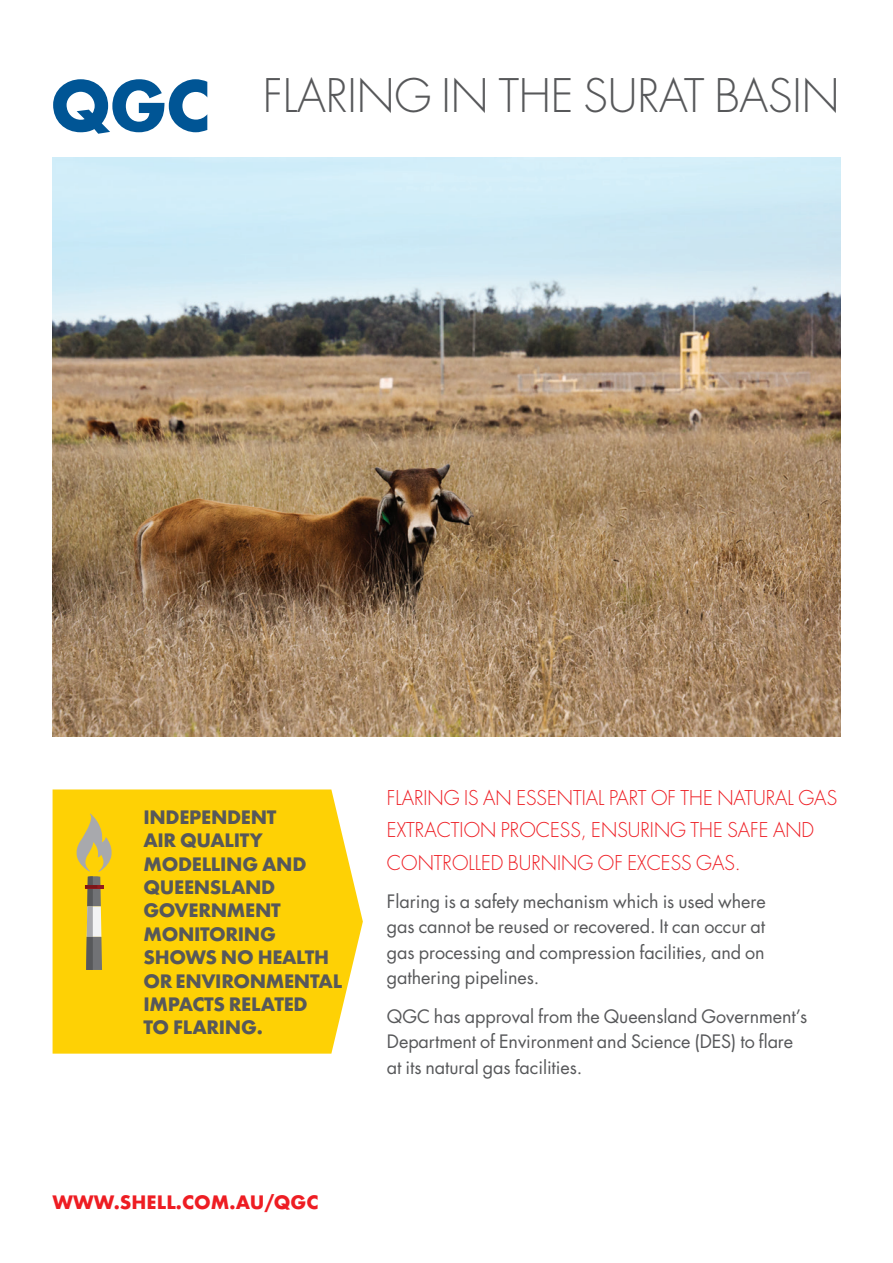
<style>
.page{position:relative;width:893px;height:1263px;background:#fff}
.page>*{position:absolute;margin:0;border:0;box-sizing:border-box;transform-origin:0 0}
.t1{font:300 45px "Futura";letter-spacing:-.005em;color:#57585a}
.t2{font:300 19.8px/32.4px "Futura";color:#ee1d23}
.t3{font:18px/25.5px "Futura";letter-spacing:-.005em;color:#57585a;text-align:justify}
.t4{font:700 18px/23.4px "Futura";letter-spacing:-.02em;color:#57585a}
.t5{font:700 18px "Futura";color:#ee1d23}
</style>
<div class="page">
<img style="left:53px;top:158px;width:787px;height:579px">
<div style="left:53px;top:789px;width:310px;height:265px;background:#fed105"></div>
<svg style="left:53px;top:79px;width:154px;height:55px"></svg>
<svg style="left:76px;top:814px;width:36px;height:156px;background:#d4b83f"></svg>
<h1 class="t1" style="left:263px;top:67px;width:578px">FLARING IN THE SURAT BASIN</h1>
<p class="t4" style="left:144px;top:805px;width:200px">INDEPENDENT<br>AIR QUALITY<br>MODELLING AND<br>QUEENSLAND<br>GOVERNMENT<br>MONITORING<br>SHOWS NO HEALTH<br>OR ENVIRONMENTAL<br>IMPACTS RELATED<br>TO FLARING.</p>
<p class="t2" style="left:387px;top:782px;width:452px">FLARING IS AN ESSENTIAL PART OF THE NATURAL GAS<br>EXTRACTION PROCESS, ENSURING THE SAFE AND<br>CONTROLLED BURNING OF EXCESS GAS.</p>
<p class="t3" style="left:387px;top:888px;width:380px">Flaring is a safety mechanism which is used where gas cannot be reused or recovered. It can occur at gas processing and compression facilities, and on gathering pipelines.</p>
<p class="t3" style="left:387px;top:1003px;width:422px;text-align:left">QGC has approval from the Queensland Government’s<br>Department of Environment and Science (DES) to flare at its natural gas facilities.</p>
<p class="t5" style="left:53px;top:1189px;width:267px">WWW.SHELL.COM.AU/QGC</p>
</div>
